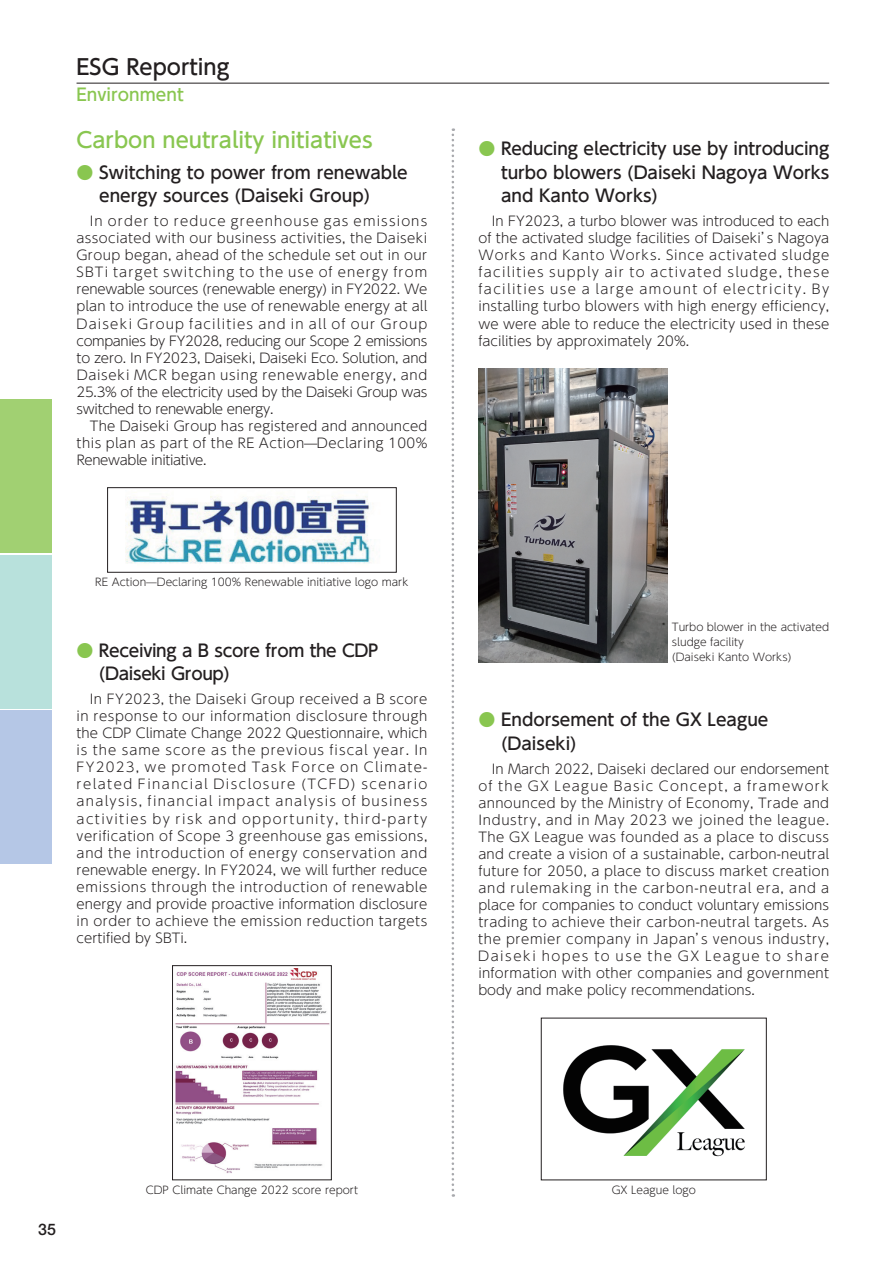
<style>
.page{position:relative;width:893px;height:1263px;background:#fff}
.page>*{position:absolute;margin:0;border:0;box-sizing:border-box;transform-origin:0 0}
.t1{font:500 21.3px "UD Shin Go Pro";color:#89c650}
.t2{font:500 21.3px "UD Shin Go Pro";color:#231f20}
.t3{font:500 16.95px/23.4px "UD Shin Go Pro";color:#231f20}
.t4{font:500 16.95px "UD Shin Go Pro";color:#89c650}
.t5{font:500 15.9px "Helvetica Neue LT Std";color:#231f20}
.t6{font:300 13.35px/17px "UD Shin Go Pro";color:#231f20;text-align:justify}
.t7{font:300 10.65px/14.9px "UD Shin Go Pro";color:#231f20}
.s1{color:#89c650}
</style>
<div class="page">
<img style="left:126px;top:495px;width:248px;height:69px">
<div style="left:107px;top:487px;width:289px;height:85px;border:1px solid #231f20"></div>
<img style="left:175px;top:968px;width:154px;height:205px">
<div style="left:172px;top:965px;width:160px;height:215px;border:1px solid #231f20"></div>
<img style="left:478px;top:368px;width:190px;height:294px">
<img style="left:563px;top:1045px;width:182px;height:112px">
<svg style="left:452px;top:128px;width:2px;height:1069px"></svg>
<div style="left:0;top:555px;width:52px;height:153px;background:#b8e1dc"></div>
<div style="left:0;top:400px;width:52px;height:153px;background:#a1d072"></div>
<div style="left:0;top:710px;width:52px;height:153px;background:#b5c7e6"></div>
<hr style="left:77px;top:83px;width:752px;height:1px;background:#231f20">
<h1 class="t2" style="left:77px;top:50px;width:155px">ESG Reporting</h1>
<p class="t4" style="left:77px;top:81px;width:109px">Environment</p>
<h1 class="t1" style="left:77px;top:123px;width:298px">Carbon neutrality initiatives</h1>
<p class="t3" style="left:99px;top:160px;width:310px;text-indent:-23px"><span class="s1">●</span> Switching to power from renewable energy sources (Daiseki Group)</p>
<p class="t6" style="left:76px;top:212px;width:352px;text-indent:13px">In order to reduce greenhouse gas emissions associated with our business activities, the Daiseki Group began, ahead of the schedule set out in our SBTi target switching to the use of energy from renewable sources (renewable energy) in FY2022. We plan to introduce the use of renewable energy at all Daiseki Group facilities and in all of our Group companies by FY2028, reducing our Scope 2 emissions to zero. In FY2023, Daiseki, Daiseki Eco. Solution, and Daiseki MCR began using renewable energy, and 25.3% of the electricity used by the Daiseki Group was switched to renewable energy.</p>
<p class="t6" style="left:77px;top:416px;width:352px;text-indent:13px">The Daiseki Group has registered and announced this plan as part of the RE Action—Declaring 100% Renewable initiative.</p>
<p class="t7" style="left:95px;top:574px;width:315px">RE Action—Declaring 100% Renewable initiative logo mark</p>
<p class="t3" style="left:99px;top:638px;width:281px;text-indent:-22px"><span class="s1">●</span> Receiving a B score from the CDP (Daiseki Group)</p>
<p class="t6" style="left:76px;top:690px;width:352px;text-indent:13px">In FY2023, the Daiseki Group received a B score in response to our information disclosure through the CDP Climate Change 2022 Questionnaire, which is the same score as the previous fiscal year. In FY2023, we promoted Task Force on Climate&shy;related Financial Disclosure (TCFD) scenario analysis, financial impact analysis of business activities by risk and opportunity, third-party verification of Scope 3 greenhouse gas emissions, and the introduction of energy conservation and renewable energy. In FY2024, we will further reduce emissions through the introduction of renewable energy and provide proactive information disclosure in order to achieve the emission reduction targets certified by SBTi.</p>
<p class="t3" style="left:501px;top:137px;width:330px;text-align:justify;text-indent:-23px"><span class="s1">●</span> Reducing electricity use by introducing turbo blowers (Daiseki Nagoya Works and Kanto Works)</p>
<p class="t6" style="left:478px;top:212px;width:352px;text-indent:13px">In FY2023, a turbo blower was introduced to each of the activated sludge facilities of Daiseki’s Nagoya Works and Kanto Works. Since activated sludge facilities supply air to activated sludge, these facilities use a large amount of electricity. By installing turbo blowers with high energy efficiency, we were able to reduce the electricity used in these facilities by approximately 20%.</p>
<p class="t7" style="left:672px;top:619px;width:159px">Turbo blower in the activated sludge facility<br>(Daiseki Kanto Works)</p>
<p class="t3" style="left:501px;top:707px;width:269px;text-indent:-23px"><span class="s1">●</span> Endorsement of the GX League (Daiseki)</p>
<p class="t6" style="left:478px;top:760px;width:352px;text-indent:13px">In March 2022, Daiseki declared our endorsement of the GX League Basic Concept, a framework announced by the Ministry of Economy, Trade and Industry, and in May 2023 we joined the league.<br>The GX League was founded as a place to discuss and create a vision of a sustainable, carbon-neutral future for 2050, a place to discuss market creation and rulemaking in the carbon-neutral era, and a place for companies to conduct voluntary emissions trading to achieve their carbon-neutral targets. As the premier company in Japan’s venous industry, Daiseki hopes to use the GX League to share information with other companies and government body and make policy recommendations.</p>
<p class="t5" style="left:38px;top:1219px;width:19px">35</p>
<p class="t7" style="left:146px;top:1182px;width:214px">CDP Climate Change 2022 score report</p>
<p class="t7" style="left:612px;top:1182px;width:86px">GX League logo</p>
</div>
